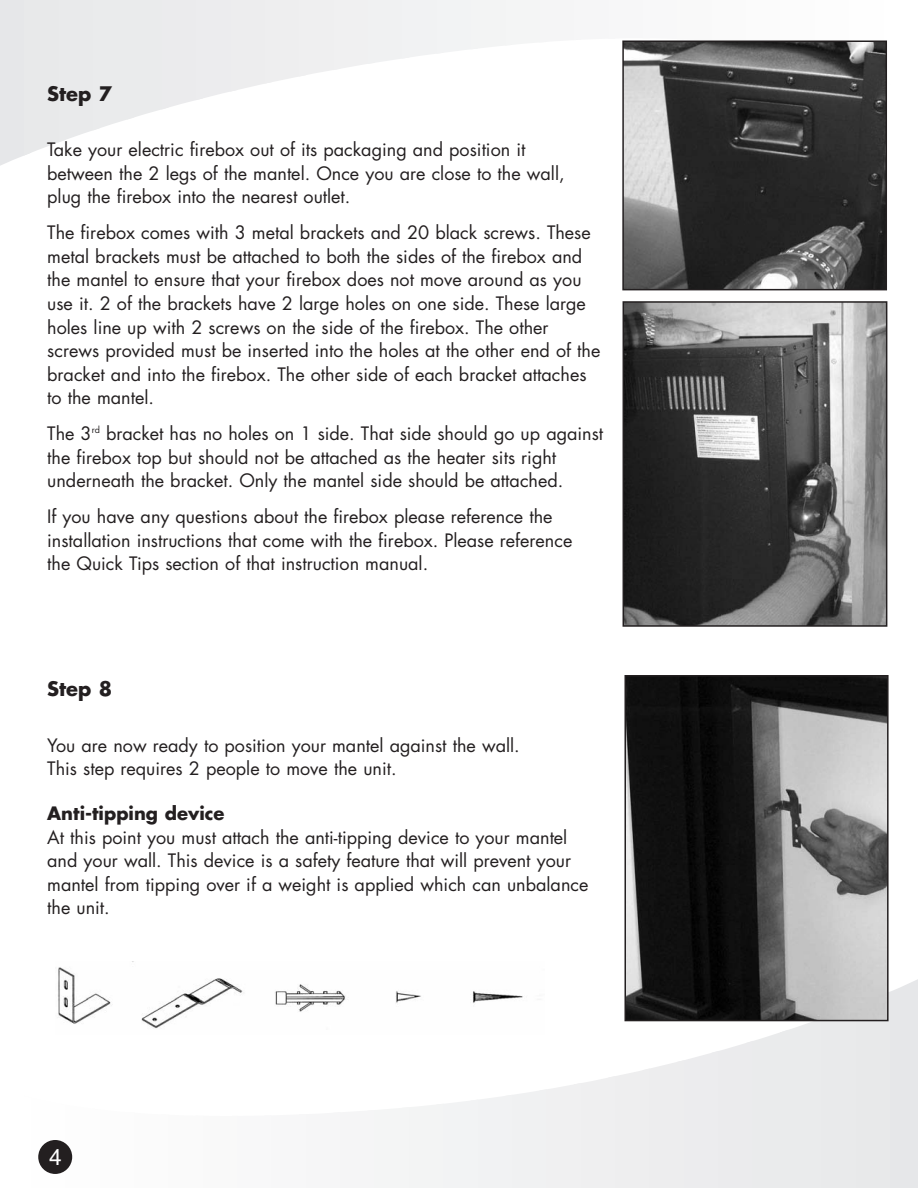
<style>
.page{position:relative;width:918px;height:1188px;background:#fff}
.page>*{position:absolute;margin:0;border:0;box-sizing:border-box;transform-origin:0 0}
.t1{font:22.65px "Helvetica";color:#fff}
.t2{font:700 19.5px "Futura";color:#231f20}
.t3{font:18px/23.7px "Futura";color:#231f20}
.t4{font:700 18px "Futura";color:#231f20}
</style>
<div class="page">
<div style="left:894px;top:978px;width:20px;height:210px;background:#e6e7e9"></div>
<div style="left:859px;top:978px;width:21px;height:210px;background:#e8e9ea"></div>
<div style="left:825px;top:978px;width:20px;height:210px;background:#e9eaeb"></div>
<div style="left:791px;top:978px;width:20px;height:210px;background:#eaebec"></div>
<div style="left:756px;top:978px;width:21px;height:210px;background:#eaebec"></div>
<svg style="left:722px;top:1021px;width:20px;height:167px;fill:#ebebed"></svg>
<svg style="left:688px;top:1021px;width:20px;height:167px;fill:#ececee"></svg>
<svg style="left:653px;top:1021px;width:21px;height:167px;fill:#ededee"></svg>
<div style="left:619px;top:978px;width:20px;height:210px;background:linear-gradient(to right,#f5f5f6,#f3f3f3)"></div>
<div style="left:585px;top:978px;width:20px;height:210px;background:linear-gradient(to right,#f7f7f7,#f7f7f7)"></div>
<div style="left:550px;top:978px;width:20px;height:210px;background:linear-gradient(to right,#f8f8f8,#f8f8f8)"></div>
<div style="left:516px;top:978px;width:20px;height:210px;background:linear-gradient(to right,#f6f6f7,#f6f6f7)"></div>
<div style="left:481px;top:1097px;width:21px;height:91px;background:#f1f2f3"></div>
<div style="left:447px;top:978px;width:20px;height:210px;background:linear-gradient(to right,#f8f8f9,#f8f8f9)"></div>
<div style="left:413px;top:978px;width:20px;height:210px;background:#f3f4f4"></div>
<div style="left:378px;top:978px;width:21px;height:210px;background:#f4f5f5"></div>
<div style="left:207px;top:978px;width:20px;height:210px;background:#f9f9f9"></div>
<div style="left:172px;top:978px;width:21px;height:210px;background:#fafafa"></div>
<div style="left:138px;top:978px;width:20px;height:210px;background:#fbfbfb"></div>
<div style="left:1px;top:0;width:18px;height:168px;background:#e6e7e9"></div>
<div style="left:36px;top:0;width:18px;height:168px;background:#e8e9ea"></div>
<div style="left:70px;top:0;width:18px;height:168px;background:linear-gradient(to bottom,#e3e4e5,#f8f8f8)"></div>
<div style="left:104px;top:0;width:18px;height:168px;background:linear-gradient(to bottom,#e3e4e6,#fcfcfc)"></div>
<div style="left:139px;top:0;width:18px;height:168px;background:linear-gradient(to bottom,#e3e4e6,#fff)"></div>
<div style="left:173px;top:0;width:18px;height:168px;background:linear-gradient(to bottom,#e4e4e7,#fff)"></div>
<div style="left:207px;top:0;width:19px;height:168px;background:linear-gradient(to bottom,#e6e6e9,#fff)"></div>
<div style="left:242px;top:0;width:18px;height:168px;background:linear-gradient(to bottom,#e8e8e9,#fff)"></div>
<div style="left:276px;top:0;width:18px;height:168px;background:linear-gradient(to bottom,#eaeaeb,#fff)"></div>
<div style="left:311px;top:0;width:18px;height:168px;background:linear-gradient(to bottom,#ececed,#fff)"></div>
<div style="left:345px;top:0;width:18px;height:168px;background:linear-gradient(to bottom,#eeeeef,#fff)"></div>
<div style="left:379px;top:0;width:18px;height:168px;background:linear-gradient(to bottom,#eff0f1,#fff)"></div>
<div style="left:414px;top:0;width:18px;height:168px;background:linear-gradient(to bottom,#f1f2f3,#fff)"></div>
<div style="left:448px;top:0;width:18px;height:168px;background:linear-gradient(to bottom,#f3f4f5,#fff)"></div>
<div style="left:620px;top:0;width:18px;height:168px;background:#f7f7f8"></div>
<div style="left:654px;top:0;width:18px;height:168px;background:#f8f8f9"></div>
<div style="left:689px;top:0;width:18px;height:168px;background:#f9f9f9"></div>
<div style="left:723px;top:0;width:18px;height:168px;background:#fafafa"></div>
<div style="left:757px;top:0;width:19px;height:168px;background:#fbfbfb"></div>
<img style="left:58px;top:961px;width:478px;height:74px">
<img style="left:627px;top:678px;width:259px;height:340px">
<div style="left:624px;top:675px;width:265px;height:346px;border:2px solid #231f20"></div>
<img style="left:625px;top:43px;width:259px;height:244px">
<div style="left:622px;top:40px;width:265px;height:250px;border:2px solid #231f20"></div>
<img style="left:626px;top:304px;width:258px;height:320px">
<div style="left:623px;top:301px;width:264px;height:326px;border:2px solid #231f20"></div>
<div style="left:38px;top:1140px;width:34px;height:34px;background:#231f20;border-radius:50%"></div>
<p class="t2" style="left:47px;top:85px;width:66px">Step 7</p>
<p class="t3" style="left:47px;top:139px;width:519px">Take your electric firebox out of its packaging and position it between the 2 legs of the mantel. Once you are close to the wall, plug the firebox into the nearest outlet.</p>
<p class="t3" style="left:47px;top:222px;width:555px">The firebox comes with 3 metal brackets and 20 black screws. These metal brackets must be attached to both the sides of the firebox and the mantel to ensure that your firebox does not move around as you use it. 2 of the brackets have 2 large holes on one side. These large holes line up with 2 screws on the side of the firebox. The other screws provided must be inserted into the holes at the other end of the bracket and into the firebox. The other side of each bracket attaches to the mantel.</p>
<p class="t3" style="left:47px;top:423px;width:558px">The 3<sup>rd</sup> bracket has no holes on 1 side. That side should go up against the firebox top but should not be attached as the heater sits right underneath the bracket. Only the mantel side should be attached.</p>
<p class="t3" style="left:47px;top:506px;width:527px">If you have any questions about the firebox please reference the installation instructions that come with the firebox. Please reference the Quick Tips section of that instruction manual.</p>
<p class="t2" style="left:47px;top:680px;width:66px">Step 8</p>
<p class="t3" style="left:47px;top:735px;width:474px">You are now ready to position your mantel against the wall.<br>This step requires 2 people to move the unit.</p>
<p class="t4" style="left:47px;top:805px;width:179px">Anti-tipping device</p>
<p class="t3" style="left:47px;top:827px;width:543px">At this point you must attach the anti-tipping device to your mantel and your wall. This device is a safety feature that will prevent your mantel from tipping over if a weight is applied which can unbalance the unit.</p>
<p class="t1" style="left:49px;top:1149px;width:14px">4</p>
</div>
